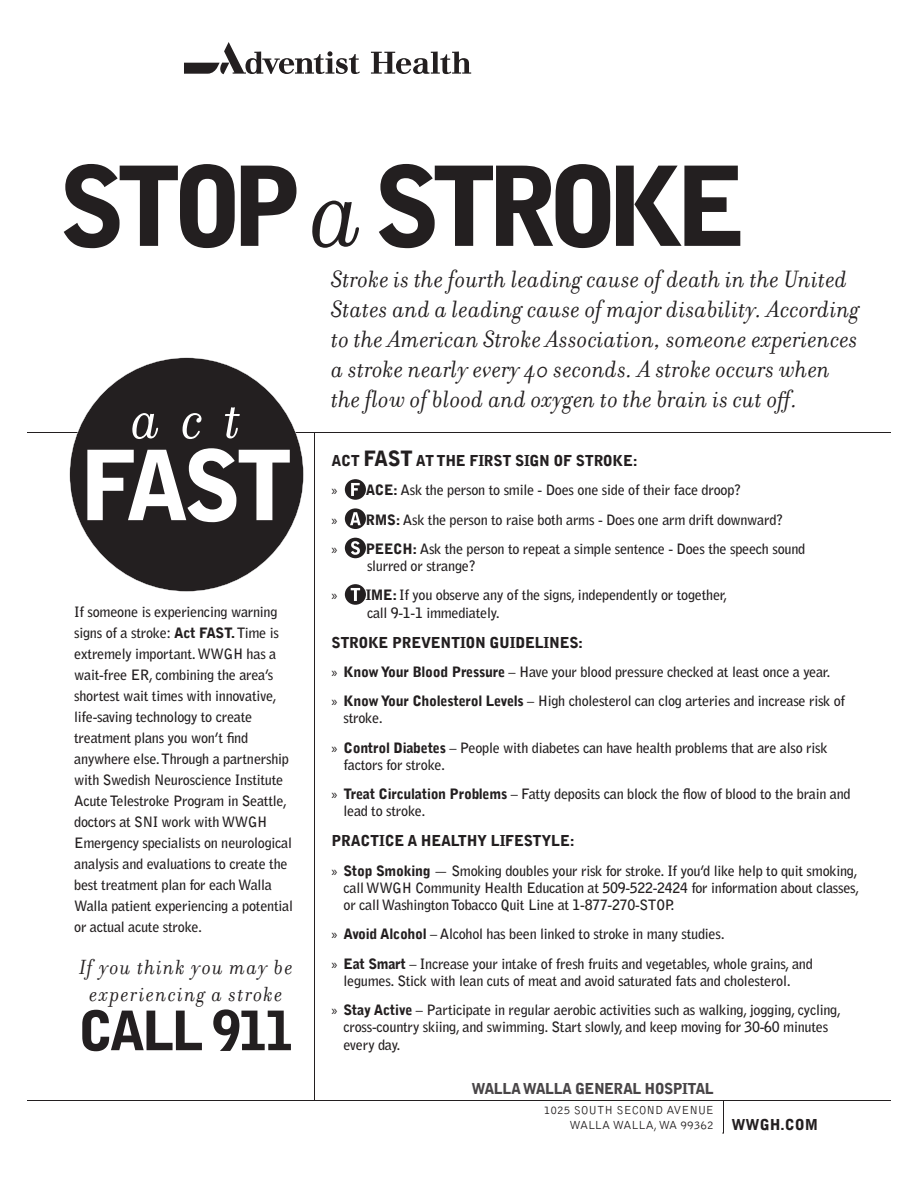
<style>
.page{position:relative;width:918px;height:1188px;background:#fff}
.page>*{position:absolute;margin:0;border:0;box-sizing:border-box;transform-origin:0 0}
.t1{font:900 109.35px "Bell Gothic";letter-spacing:-.095em;color:#231f20}
.t2{font:900 96px "Bell Gothic";color:#fff}
.t3{font:italic 61.2px "Filosofia";color:#fff}
.t4{font:900 54px "Bell Gothic";letter-spacing:-.06em;color:#231f20}
.t5{font:italic 25.5px/30px "Filosofia";letter-spacing:.01em;color:#231f20}
.t6{font:italic 22.2px/27.3px "Filosofia";letter-spacing:.065em;color:#231f20;text-align:center}
.t7{font:900 15px "Bell Gothic";letter-spacing:-.02em;color:#231f20}
.t8{font:900 15px "Bell Gothic";letter-spacing:-.04em;color:#484547}
.t9{font:700 14.25px/21px "Bell Gothic Std";letter-spacing:-.02em;color:#231f20}
.t10{font:300 12px/15px "Bell Gothic";color:#231f20}
.s1{font-family:"Filosofia";font-weight:400;font-style:italic;font-size:111px}
.s2{font-family:"Bell Gothic";font-weight:900}
.s3{font-size:21px}
.s4{font-family:"Myriad Pro";font-weight:400}
.s5{font-weight:900;font-size:15px}
</style>
<div class="page">
<hr style="left:723px;top:1101px;width:1px;height:32px;background:#231f20">
<svg style="left:184px;top:42px;width:176px;height:32px"></svg>
<svg style="left:371px;top:52px;width:100px;height:22px"></svg>
<div style="left:345px;top:479px;width:21px;height:21px;background:#231f20;border-radius:50%"></div>
<svg style="left:351px;top:483px;width:9px;height:13px"></svg>
<div style="left:345px;top:508px;width:21px;height:21px;background:#231f20;border-radius:50%"></div>
<svg style="left:350px;top:512px;width:11px;height:13px"></svg>
<div style="left:345px;top:538px;width:21px;height:20px;background:#231f20;border-radius:50%"></div>
<svg style="left:351px;top:541px;width:9px;height:14px"></svg>
<div style="left:345px;top:584px;width:21px;height:21px;background:#231f20;border-radius:50%"></div>
<svg style="left:351px;top:588px;width:9px;height:13px"></svg>
<hr style="left:27px;top:433px;width:864px;height:1px;background:#231f20">
<hr style="left:27px;top:1101px;width:864px;height:1px;background:#231f20">
<hr style="left:314px;top:433px;width:1px;height:668px;background:#231f20">
<svg style="left:70px;top:358px;width:234px;height:234px;fill:#231f20"></svg>
<h1 class="t1" style="left:58px;top:143px;width:690px">STOP <span class="s1">a</span> STROKE</h1>
<h3 class="t3" style="left:132px;top:386px;width:112px">act</h3>
<h2 class="t2" style="left:80px;top:430px;width:215px">FAST</h2>
<p class="t9" style="left:74px;top:602px;width:220px">If someone is experiencing warning signs of a stroke: <span class="s2">Act FAST.</span> Time is extremely important. WWGH has a wait-free ER, combining the area’s shortest wait times with innovative, life-saving technology to create treatment plans you won’t nd anywhere else. Through a partnership with Swedish Neuroscience Institute Acute Telestroke Program in Seattle, doctors at SNI work with WWGH Emergency specialists on neurological analysis and evaluations to create the best treatment plan for each Walla Walla patient experiencing a potential or actual acute stroke.</p>
<h3 class="t6" style="left:79px;top:954px;width:215px">If you think you may be experiencing a stroke</h3>
<h3 class="t4" style="left:78px;top:999px;width:218px">CALL 911</h3>
<p class="t5" style="left:332px;top:265px;width:530px">Stroke is the fourth leading cause of death in the United States and a leading cause of major disability. According to the American Stroke Association, someone experiences a stroke nearly every 40 seconds. A stroke occurs when the flow of blood and oxygen to the brain is cut off.</p>
<p class="t7" style="left:332px;top:452px;width:308px">ACT <span class="s3">FAST</span> AT THE FIRST SIGN OF STROKE:</p>
<p class="t9" style="left:331px;top:476px;width:475px;line-height:29.2px"><span class="s4">»</span> <span class="s2">ACE:</span> Ask the person to smile - Does one side of their face droop?<br><span class="s4">»</span> <span class="s2">RMS:</span> Ask the person to raise both arms - Does one arm drift downward?<br><span class="s4">»</span> <span class="s2">PEECH:</span> Ask the person to repeat a simple sentence - Does the speech sound</p>
<p class="t9" style="left:331px;top:551px;width:397px;line-height:29.2px;text-indent:36px">slurred or strange?<br><span class="s4">»</span> <span class="s2">IME:</span> If you observe any of the signs, independently or together,</p>
<p class="t9" style="left:367px;top:602px;width:134px">call 9-1-1 immediately.</p>
<p class="t7" style="left:332px;top:633px;width:253px">STROKE PREVENTION GUIDELINES:</p>
<p class="t9" style="left:331px;top:657px;width:515px;line-height:29.2px"><span class="s4">»</span> <span class="s2">Know Your Blood Pressure</span> – Have your blood pressure checked at least once a year.<br><span class="s4">»</span> <span class="s2">Know Your Cholesterol Levels</span> – High cholesterol can clog arteries and increase risk of</p>
<p class="t9" style="left:331px;top:704px;width:498px;line-height:29.2px;text-indent:12px">stroke.<br><span class="s4">»</span> <span class="s2">Control Diabetes</span> – People with diabetes can have health problems that are also risk</p>
<p class="t9" style="left:331px;top:750px;width:521px;line-height:29.2px;text-indent:12px">factors for stroke.<br><span class="s4">»</span> <span class="s2">Treat Circulation Problems</span> – Fatty deposits can block the ow of blood to the brain and</p>
<p class="t9" style="left:343px;top:801px;width:83px">lead to stroke.</p>
<p class="t7" style="left:332px;top:832px;width:245px">PRACTICE A HEALTHY LIFESTYLE:</p>
<p class="t9" style="left:343px;top:862px;width:518px;line-height:17.2px;text-indent:-12px"><span class="s4">»</span> <span class="s2">Stop Smoking</span> — Smoking doubles your risk for stroke. If you’d like help to quit smoking, call WWGH Community Health Education at 509-522-2424 for information about classes, or call Washington Tobacco Quit Line at 1-877-270-STOP.</p>
<p class="t9" style="left:331px;top:920px;width:483px;line-height:29.2px"><span class="s4">»</span> <span class="s2">Avoid Alcohol</span> – Alcohol has been linked to stroke in many studies.<br><span class="s4">»</span> <span class="s2">Eat Smart</span> – Increase your intake of fresh fruits and vegetables, whole grains, and</p>
<p class="t9" style="left:331px;top:966px;width:511px;line-height:29.2px;text-indent:12px">legumes. Stick with lean cuts of meat and avoid saturated fats and cholesterol.<br><span class="s4">»</span> <span class="s2">Stay Active</span> – Participate in regular aerobic activities such as walking, jogging, cycling,</p>
<p class="t9" style="left:343px;top:1019px;width:486px;line-height:17.2px">cross-country skiing, and swimming. Start slowly, and keep moving for 30-60 minutes every day.</p>
<p class="t8" style="left:472px;top:1080px;width:244px">WALLA WALLA GENERAL HOSPITAL</p>
<p class="t10" style="left:570px;top:1102px;width:250px;text-indent:-26px">1025 SOUTH SECOND AVENUE<br>WALLA WALLA, WA 99362 <span class="s5">WWGH.COM</span></p>
</div>
